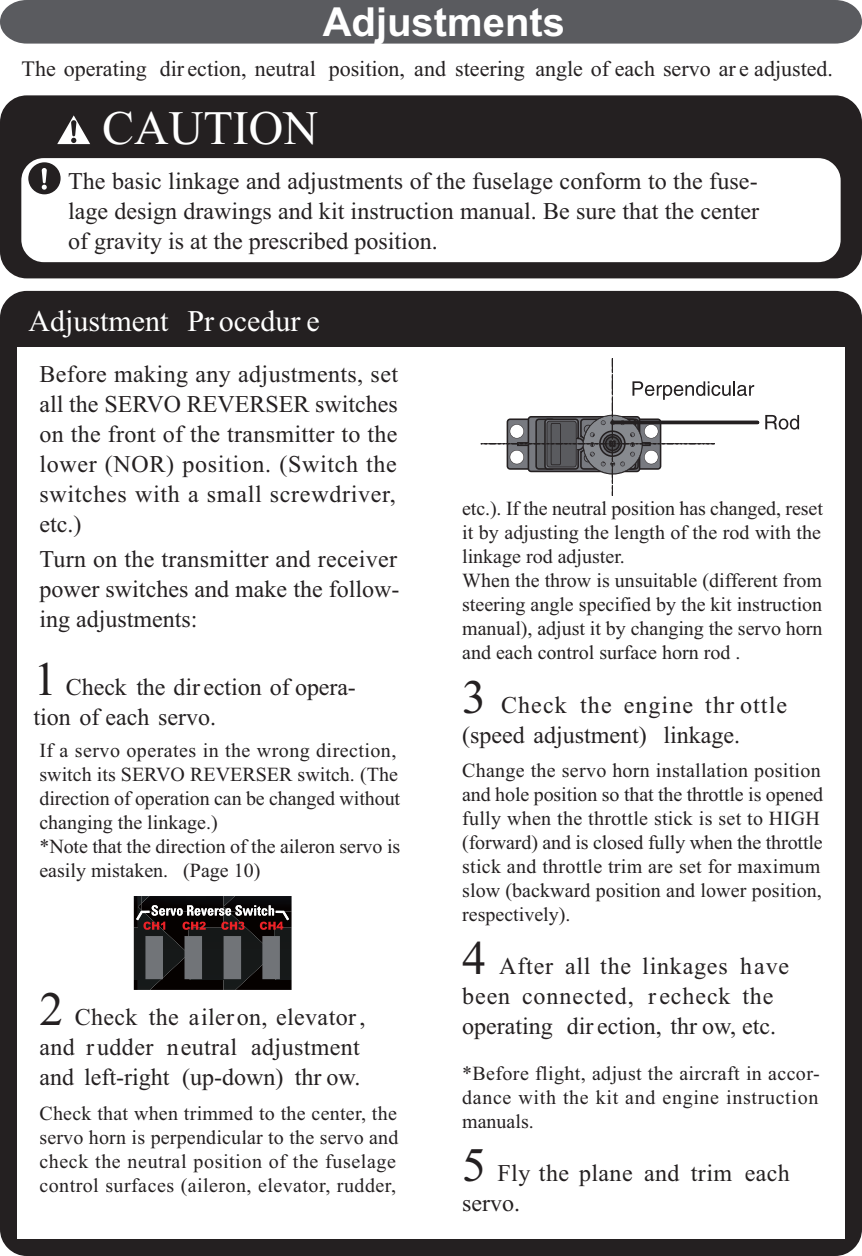
<style>
.page{position:relative;width:862px;height:1256px;background:#fff}
.page>*{position:absolute;margin:0;border:0;box-sizing:border-box;transform-origin:0 0}
.t1{font:700 47.93px "Times New Roman";color:#fff}
.t2{font:700 40.05px "Arial";color:#fff}
.t3{font:700 29.93px "Times New Roman";color:#fff}
.t4{font:24.07px/29.9px "Times New Roman";color:#242021;text-align:justify}
.t5{font:700 24.07px/29.9px "Times New Roman";letter-spacing:.015em;color:#242021}
.t6{font:700 24.07px/29.9px "Times New Roman";letter-spacing:.035em;color:#242021}
.t7{font:700 24.07px/29.9px "Times New Roman";letter-spacing:-.005em;color:#242021}
.t8{font:700 22.05px "Times New Roman";color:#242021}
.t9{font:20.03px/24.1px "Times New Roman";color:#242021}
.t10{font:20.03px/24.1px "Times New Roman";letter-spacing:.025em;color:#242021}
.s1{font-size:47.93px}
</style>
<div class="page">
<div style="left:0;top:95px;width:861px;height:183px;background:#242021"></div>
<div style="left:0;top:0;width:861px;height:44px;background:#5a5b5f"></div>
<svg style="left:52px;top:110px;width:43px;height:38px"></svg>
<svg style="left:17px;top:153px;width:827px;height:114px"></svg>
<div style="left:28px;top:162px;width:33px;height:32px;background:#242021;border-radius:50%"></div>
<svg style="left:42px;top:168px;width:5px;height:22px"></svg>
<div style="left:0;top:291px;width:861px;height:964px;background:#242021"></div>
<div style="left:17px;top:347px;width:827px;height:892px;background:#fff"></div>
<svg style="left:765px;top:415px;width:33px;height:14px"></svg>
<svg style="left:480px;top:358px;width:278px;height:138px"></svg>
<img style="left:134px;top:906px;width:54px;height:84px">
<img style="left:188px;top:979px;width:86px;height:11px">
<img style="left:274px;top:979px;width:17px;height:1px">
<svg style="left:136px;top:896px;width:155px;height:83px"></svg>
<p class="t2" style="left:322px;top:-2px;width:244px">Adjustments</p>
<p class="t8" style="left:22px;top:61px;width:812px">The operating dir ection, neutral position, and steering angle of each servo ar e adjusted.</p>
<p class="t1" style="left:102px;top:111px;width:217px">CAUTION</p>
<p class="t4" style="left:68px;top:168px;width:692px">The basic linkage and adjustments of the fuselage conform to the fuse&shy;lage design drawings and kit instruction manual. Be sure that the center of gravity is at the prescribed position.</p>
<p class="t3" style="left:28px;top:310px;width:293px">Adjustment Pr ocedur e</p>
<p class="t4" style="left:39px;top:361px;width:360px">Before making any adjustments, set all the SERVO REVERSER switches on the front of the transmitter to the lower (NOR) position. (Switch the switches with a small screwdriver, etc.)</p>
<p class="t4" style="left:39px;top:546px;width:361px">Turn on the transmitter and receiver power switches and make the follow&shy;ing adjustments:</p>
<p class="t7" style="left:33px;top:674px;width:324px"><span class="s1">1</span> Check the dir ection of opera&shy;tion of each servo.</p>
<p class="t9" style="left:39px;top:740px;width:362px">If a servo operates in the wrong direction, switch its SERVO REVERSER switch. (The direction of operation can be changed without changing the linkage.)<br>*Note that the direction of the aileron servo is easily mistaken. (Page 10)</p>
<p class="t5" style="left:39px;top:1004px;width:327px"><span class="s1">2</span> Check the aileron, elevator , and r udder neutral adjustment and left-right (up-down) thr ow.</p>
<p class="t10" style="left:39px;top:1103px;width:360px">Check that when trimmed to the center, the servo horn is perpendicular to the servo and check the neutral position of the fuselage control surfaces (aileron, elevator, rudder,</p>
<p class="t9" style="left:462px;top:498px;width:362px">etc.). If the neutral position has changed, reset it by adjusting the length of the rod with the linkage rod adjuster.<br>When the throw is unsuitable (different from steering angle specified by the kit instruction manual), adjust it by changing the servo horn and each control surface horn rod .</p>
<p class="t5" style="left:462px;top:692px;width:326px"><span class="s1">3</span> Check the engine thr ottle (speed adjustment) linkage.</p>
<p class="t9" style="left:462px;top:760px;width:362px">Change the servo horn installation position and hole position so that the throttle is opened fully when the throttle stick is set to HIGH (forward) and is closed fully when the throttle stick and throttle trim are set for maximum slow (backward position and lower position, respectively).</p>
<p class="t6" style="left:462px;top:953px;width:328px"><span class="s1">4</span> After all the linkages have been connected, recheck the operating dir ection, thr ow, etc.</p>
<p class="t9" style="left:462px;top:1063px;width:359px;text-align:justify">*Before flight, adjust the aircraft in accor&shy;dance with the kit and engine instruction manuals.</p>
<p class="t5" style="left:462px;top:1160px;width:329px"><span class="s1">5</span> Fly the plane and trim each servo.</p>
</div>
